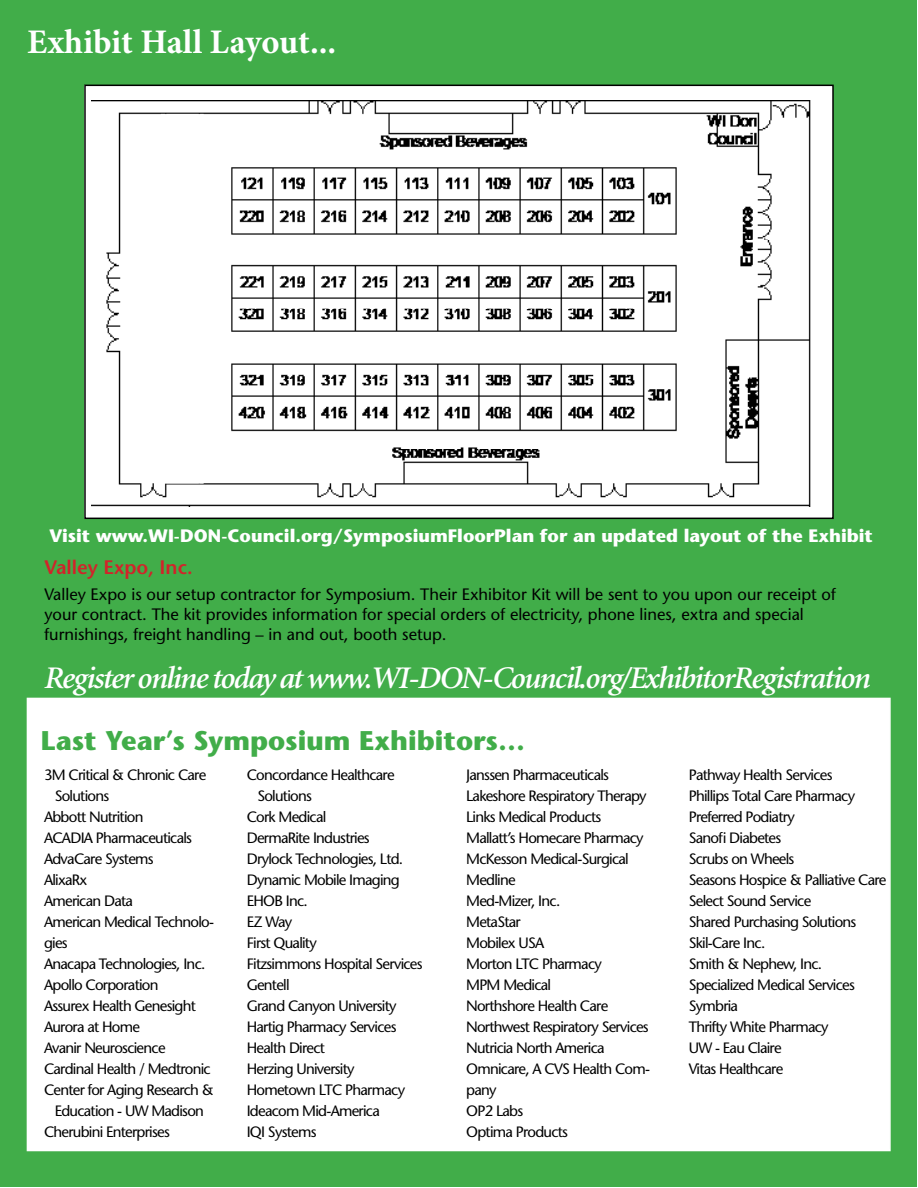
<style>
.page{position:relative;width:918px;height:1188px;background:#fff}
.page>*{position:absolute;margin:0;border:0;box-sizing:border-box;transform-origin:0 0}
.t1{font:700 34.5px "Minion Pro";letter-spacing:.01em;color:#fff}
.t2{font:italic 600 31.5px "Minion";letter-spacing:-.05em;color:#fff}
.t3{font:700 27px "Stone Sans";color:#41ad49}
.t4{font:600 19.5px "Stone Sans";color:#d2232a}
.t5{font:700 18px "Stone Sans";color:#fff}
.t6{font:16.5px/19.8px "Stone Sans";color:#000}
.t7{font:15px/21px "Stone Sans";letter-spacing:-.05em;color:#000}
</style>
<div class="page">
<div style="left:0;top:0;width:916px;height:1186px;background:#41ad49"></div>
<div style="left:85px;top:85px;width:748px;height:433px;background:#fff"></div>
<div style="left:84px;top:85px;width:750px;height:434px;border:2px solid #000"></div>
<img style="left:92px;top:101px;width:719px;height:405px">
<div style="left:161px;top:114px;width:43px;height:370px;background:#fff"></div>
<div style="left:27px;top:698px;width:864px;height:453px;background:#fff"></div>
<h1 class="t1" style="left:27px;top:18px;width:311px">Exhibit Hall Layout...</h1>
<p class="t5" style="left:49px;top:525px;width:825px">Visit www.WI-DON-Council.org/SymposiumFloorPlan for an updated layout of the Exhibit</p>
<h3 class="t4" style="left:44px;top:556px;width:150px">Valley Expo, Inc.</h3>
<p class="t6" style="left:44px;top:585px;width:793px">Valley Expo is our setup contractor for Symposium. Their Exhibitor Kit will be sent to you upon our receipt of your contract. The kit provides information for special orders of electricity, phone lines, extra and special furnishings, freight handling – in and out, booth setup.</p>
<h2 class="t2" style="left:44px;top:662px;width:828px">Register online today at www.WI-DON-Council.org/ExhibitorRegistration</h2>
<h3 class="t3" style="left:41px;top:724px;width:486px">Last Year’s Symposium Exhibitors…</h3>
<p class="t7" style="left:44px;top:765px;width:164px">3M Critical &amp; Chronic Care</p>
<p class="t7" style="left:55px;top:786px;width:56px">Solutions</p>
<p class="t7" style="left:44px;top:807px;width:101px">Abbott Nutrition</p>
<p class="t7" style="left:44px;top:828px;width:150px">ACADIA Pharmaceuticals</p>
<p class="t7" style="left:44px;top:849px;width:111px">AdvaCare Systems</p>
<p class="t7" style="left:44px;top:870px;width:45px">AlixaRx</p>
<p class="t7" style="left:44px;top:891px;width:90px">American Data</p>
<p class="t7" style="left:44px;top:912px;width:172px">American Medical Technolo-</p>
<p class="t7" style="left:44px;top:933px;width:25px">gies</p>
<p class="t7" style="left:44px;top:954px;width:163px">Anacapa Technologies, Inc.</p>
<p class="t7" style="left:44px;top:975px;width:116px">Apollo Corporation</p>
<p class="t7" style="left:44px;top:996px;width:153px">Assurex Health Genesight</p>
<p class="t7" style="left:44px;top:1017px;width:97px">Aurora at Home</p>
<p class="t7" style="left:44px;top:1038px;width:123px">Avanir Neuroscience</p>
<p class="t7" style="left:44px;top:1059px;width:168px">Cardinal Health / Medtronic</p>
<p class="t7" style="left:44px;top:1080px;width:172px">Center for Aging Research &amp;</p>
<p class="t7" style="left:55px;top:1101px;width:151px">Education - UW Madison</p>
<p class="t7" style="left:44px;top:1122px;width:127px">Cherubini Enterprises</p>
<p class="t7" style="left:247px;top:765px;width:149px">Concordance Healthcare</p>
<p class="t7" style="left:257px;top:786px;width:56px">Solutions</p>
<p class="t7" style="left:247px;top:807px;width:81px">Cork Medical</p>
<p class="t7" style="left:247px;top:828px;width:124px">DermaRite Industries</p>
<p class="t7" style="left:247px;top:849px;width:158px">Drylock Technologies, Ltd.</p>
<p class="t7" style="left:247px;top:870px;width:155px">Dynamic Mobile Imaging</p>
<p class="t7" style="left:247px;top:891px;width:63px">EHOB Inc.</p>
<p class="t7" style="left:247px;top:912px;width:47px">EZ Way</p>
<p class="t7" style="left:247px;top:933px;width:72px">First Quality</p>
<p class="t7" style="left:247px;top:954px;width:177px">Fitzsimmons Hospital Services</p>
<p class="t7" style="left:247px;top:975px;width:44px">Gentell</p>
<p class="t7" style="left:247px;top:996px;width:151px">Grand Canyon University</p>
<p class="t7" style="left:247px;top:1017px;width:151px">Hartig Pharmacy Services</p>
<p class="t7" style="left:247px;top:1038px;width:80px">Health Direct</p>
<p class="t7" style="left:247px;top:1059px;width:109px">Herzing University</p>
<p class="t7" style="left:247px;top:1080px;width:160px">Hometown LTC Pharmacy</p>
<p class="t7" style="left:247px;top:1101px;width:135px">Ideacom Mid-America</p>
<p class="t7" style="left:247px;top:1122px;width:71px">IQI Systems</p>
<p class="t7" style="left:466px;top:765px;width:185px">Janssen Pharmaceuticals<br>Lakeshore Respiratory Therapy<br>Links Medical Products<br>Mallatt’s Homecare Pharmacy<br>McKesson Medical-Surgical<br>Medline<br>Med-Mizer, Inc.<br>MetaStar<br>Mobilex USA<br>Morton LTC Pharmacy<br>MPM Medical<br>Northshore Health Care<br>Northwest Respiratory Services<br>Nutricia North America<br>Omnicare, A CVS Health Com&shy;pany<br>OP2 Labs<br>Optima Products</p>
<p class="t7" style="left:689px;top:765px;width:199px">Pathway Health Services<br>Phillips Total Care Pharmacy<br>Preferred Podiatry<br>Sanofi Diabetes<br>Scrubs on Wheels<br>Seasons Hospice &amp; Palliative Care<br>Select Sound Service<br>Shared Purchasing Solutions<br>Skil-Care Inc.<br>Smith &amp; Nephew, Inc.<br>Specialized Medical Services<br>Symbria<br>Thrifty White Pharmacy<br>UW - Eau Claire<br>Vitas Healthcare</p>
</div>
